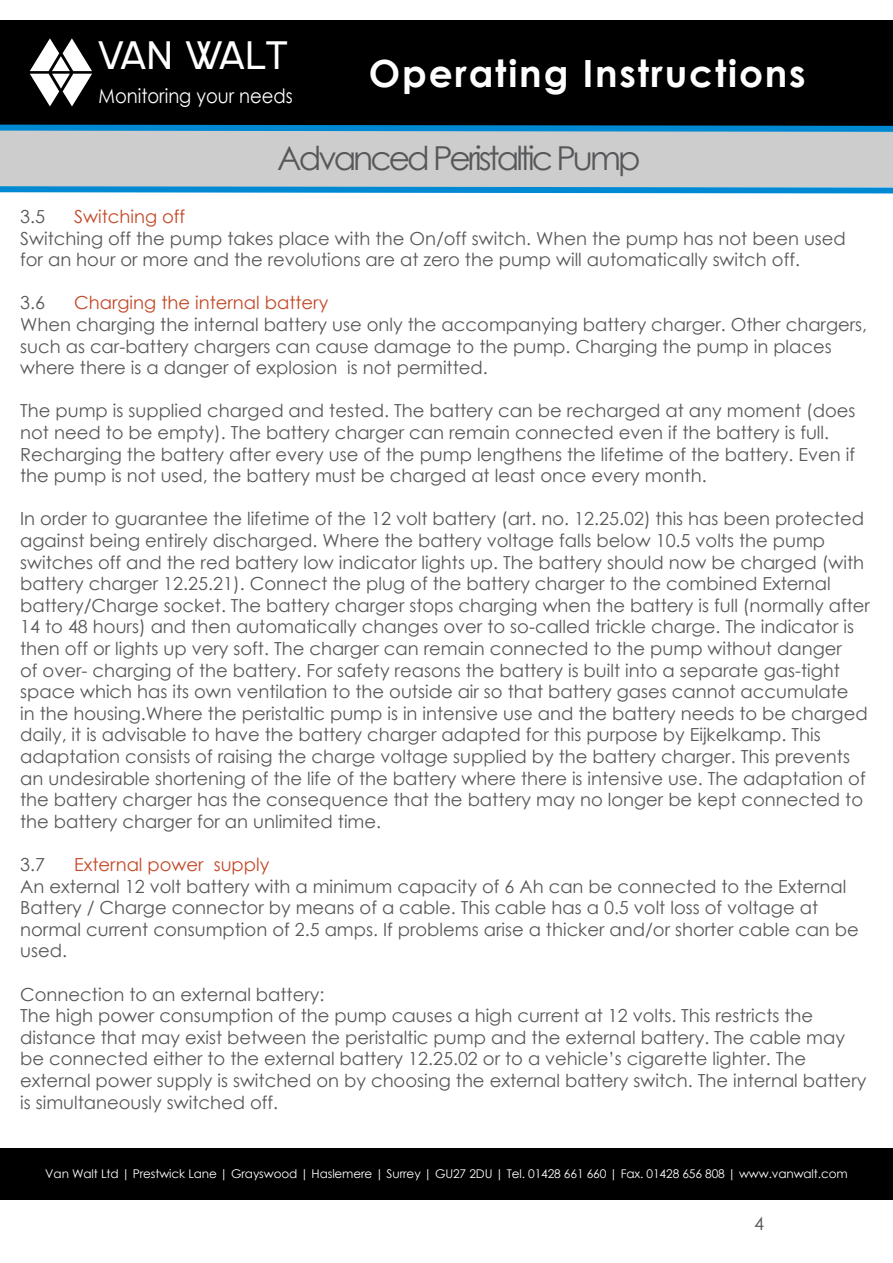
<style>
.page{position:relative;width:893px;height:1263px;background:#fff}
.page>*{position:absolute;margin:0;border:0;box-sizing:border-box;transform-origin:0 0}
.t1{font:41.25px "SF New Republic";color:#fff}
.t2{font:700 37.5px "Century Gothic";letter-spacing:.05em;color:#fff}
.t3{font:33px "Century Gothic";letter-spacing:-.09em;color:#57585a}
.t4{font:19.8px "Century Gothic";color:#fff;scale:.91 1}
.t5{font:18px/21.6px "Century Gothic";color:#57585a}
.t6{font:18px "Century Gothic";color:#c24928}
.t7{font:12px "Century Gothic";letter-spacing:-.01em;color:#fff}
</style>
<div class="page">
<div style="left:0;top:21px;width:893px;height:106px;background:#000"></div>
<div style="left:0;top:126px;width:893px;height:61px;background:#cdcdce"></div>
<svg style="left:0;top:186px;width:893px;height:8px;background:#3aa1d9"></svg>
<div style="left:0;top:1148px;width:893px;height:51px;background:#000"></div>
<svg style="left:0;top:124px;width:893px;height:8px;background:#147ab2"></svg>
<svg style="left:30px;top:38px;width:62px;height:68px"></svg>
<h1 class="t1" style="left:99px;top:33px;width:191px">VAN WALT</h1>
<p class="t4" style="left:99px;top:82px;width:215px">Monitoring your needs</p>
<h2 class="t2" style="left:369px;top:45px;width:438px">Operating Instructions</h2>
<h3 class="t3" style="left:277px;top:135px;width:365px">Advanced Peristaltic Pump</h3>
<p class="t5" style="left:20px;top:205px;width:26px">3.5</p>
<p class="t6" style="left:74px;top:204px;width:113px">Switching off</p>
<p class="t5" style="left:20px;top:227px;width:827px">Switching off the pump takes place with the On/off switch. When the pump has not been used for an hour or more and the revolutions are at zero the pump will automatically switch off.</p>
<p class="t5" style="left:20px;top:292px;width:26px">3.6</p>
<p class="t6" style="left:74px;top:290px;width:256px">Charging the internal battery</p>
<p class="t5" style="left:20px;top:313px;width:848px">When charging the internal battery use only the accompanying battery charger. Other chargers, such as car-battery chargers can cause damage to the pump. Charging the pump in places where there is a danger of explosion is not permitted.</p>
<p class="t5" style="left:20px;top:400px;width:837px">The pump is supplied charged and tested. The battery can be recharged at any moment (does not need to be empty). The battery charger can remain connected even if the battery is full.<br>Recharging the battery after every use of the pump lengthens the lifetime of the battery. Even if the pump is not used, the battery must be charged at least once every month.</p>
<p class="t5" style="left:20px;top:508px;width:851px">In order to guarantee the lifetime of the 12 volt battery (art. no. 12.25.02) this has been protected against being entirely discharged. Where the battery voltage falls below 10.5 volts the pump switches off and the red battery low indicator lights up. The battery should now be charged (with battery charger 12.25.21). Connect the plug of the battery charger to the combined External battery/Charge socket. The battery charger stops charging when the battery is full (normally after 14 to 48 hours) and then automatically changes over to so-called trickle charge. The indicator is then off or lights up very soft. The charger can remain connected to the pump without danger<br>of over- charging of the battery. For safety reasons the battery is built into a separate gas-tight space which has its own ventilation to the outside air so that battery gases cannot accumulate<br>in the housing.Where the peristaltic pump is in intensive use and the battery needs to be charged daily, it is advisable to have the battery charger adapted for this purpose by Eijkelkamp. This adaptation consists of raising the charge voltage supplied by the battery charger. This prevents an undesirable shortening of the life of the battery where there is intensive use. The adaptation of the battery charger has the consequence that the battery may no longer be kept connected to the battery charger for an unlimited time.</p>
<p class="t5" style="left:20px;top:853px;width:26px">3.7</p>
<p class="t6" style="left:74px;top:852px;width:197px">External power supply</p>
<p class="t5" style="left:20px;top:875px;width:840px">An external 12 volt battery with a minimum capacity of 6 Ah can be connected to the External Battery / Charge connector by means of a cable. This cable has a 0.5 volt loss of voltage at normal current consumption of 2.5 amps. If problems arise a thicker and/or shorter cable can be used.</p>
<p class="t5" style="left:20px;top:983px;width:848px">Connection to an external battery:<br>The high power consumption of the pump causes a high current at 12 volts. This restricts the distance that may exist between the peristaltic pump and the external battery. The cable may be connected either to the external battery 12.25.02 or to a vehicle’s cigarette lighter. The external power supply is switched on by choosing the external battery switch. The internal battery is simultaneously switched off.</p>
<p class="t7" style="left:45px;top:1166px;width:804px">Van Walt Ltd | Prestwick Lane | Grayswood | Haslemere | Surrey | GU27 2DU | Tel. 01428 661 660 | Fax. 01428 656 808 | www.vanwalt.com</p>
<p class="t5" style="left:754px;top:1212px;width:11px">4</p>
</div>
